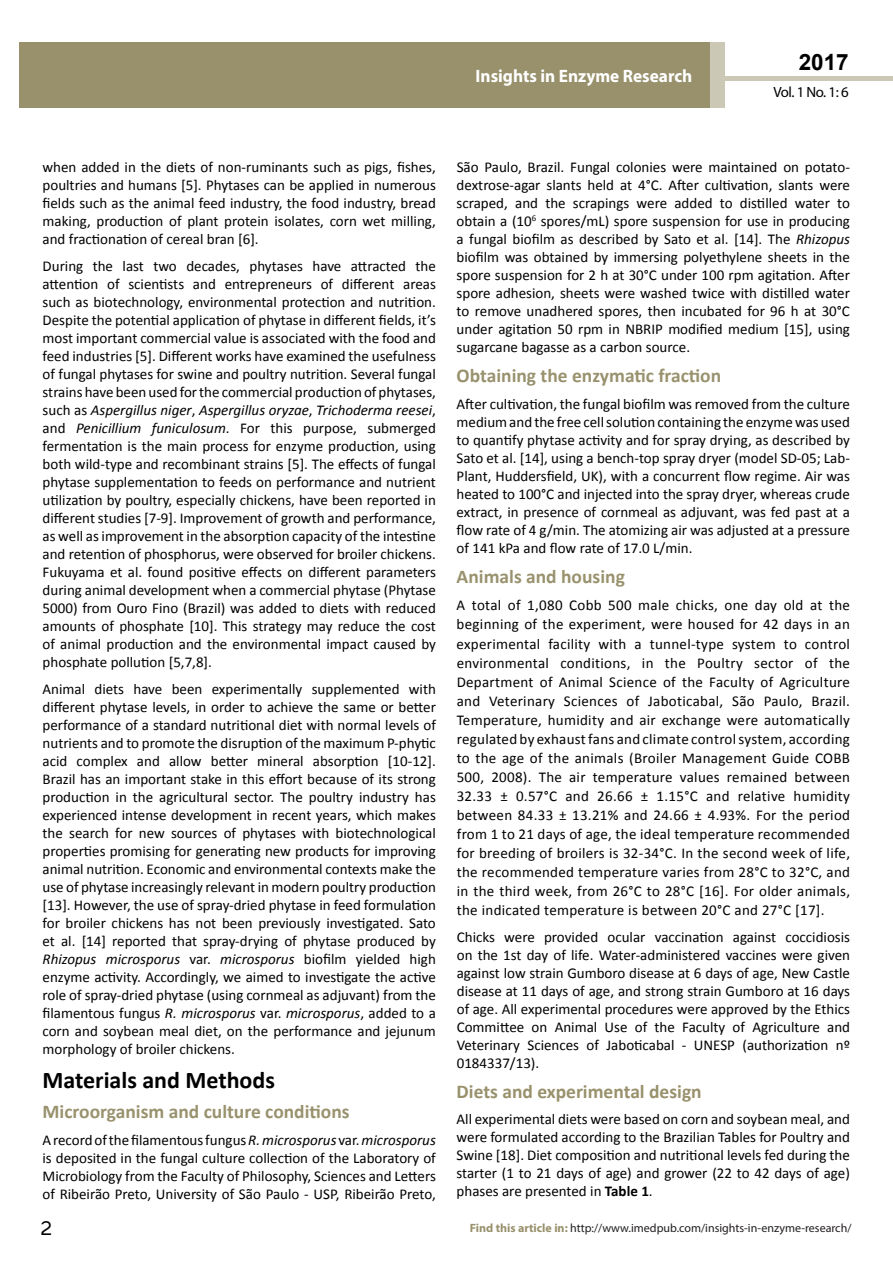
<style>
.page{position:relative;width:893px;height:1263px;background:#fff}
.page>*{position:absolute;margin:0;border:0;box-sizing:border-box;transform-origin:0 0}
.t1{font:25.5px "Tunga";color:#000}
.t2{font:700 24px "Calibri";color:#000}
.t3{font:700 22.5px "Arial";color:#000}
.t4{font:700 19.5px "Calibri";color:#99926e}
.t5{font:700 19.5px "Calibri";color:#98916c}
.t6{font:700 18px "Myriad Pro";color:#fff;scale:.96 1}
.t7{font:15px/18px "Calibri";color:#000;text-align:justify}
.t8{font:14.85px "Myriad Pro";color:#000}
.t9{font:12px "Myriad Pro";color:#221e1f}
.s1{font-style:italic}
.s2{font-weight:700}
.s3{font-weight:700;color:#98916c}
</style>
<div class="page">
<div style="left:725px;top:76px;width:168px;height:5px;background:#cbc8b5"></div>
<div style="left:709px;top:42px;width:16px;height:66px;background:#cbc8b5"></div>
<div style="left:19px;top:42px;width:690px;height:66px;background:#98916c"></div>
<p class="t6" style="left:476px;top:64px;width:227px">Insights in Enzyme Research</p>
<p class="t6" style="left:585px;top:74px;width:128px">ISSN 1698-9465</p>
<h3 class="t3" style="left:799px;top:47px;width:52px">2017</h3>
<p class="t8" style="left:773px;top:83px;width:77px">Vol. 1 No. 1: 6</p>
<p class="t7" style="left:43px;top:158px;width:395px">when added in the diets of non-ruminants such as pigs, fishes, poultries and humans [5]. Phytases can be applied in numerous fields such as the animal feed industry, the food industry, bread making, production of plant protein isolates, corn wet milling, and fractionation of cereal bran [6].</p>
<p class="t7" style="left:43px;top:257px;width:395px">During the last two decades, phytases have attracted the attention of scientists and entrepreneurs of different areas such as biotechnology, environmental protection and nutrition.<br>Despite the potential application of phytase in different fields, it’s most important commercial value is associated with the food and feed industries [5]. Different works have examined the usefulness of fungal phytases for swine and poultry nutrition. Several fungal strains have been used forthe commercial production of phytases, such as <span class="s1">Aspergillus niger</span>, <span class="s1">Aspergillus oryzae</span>, <span class="s1">Trichoderma reesei</span>, and <span class="s1">Penicillium funiculosum</span>. For this purpose, submerged fermentation is the main process for enzyme production, using both wild-type and recombinant strains [5]. The effects of fungal phytase supplementation to feeds on performance and nutrient utilization by poultry, especially chickens, have been reported in different studies [7-9]. Improvement of growth and performance, as well as improvement in the absorption capacity of the intestine and retention of phosphorus, were observed for broiler chickens.<br>Fukuyama et al. found positive effects on different parameters during animal development when a commercial phytase (Phytase 5000) from Ouro Fino (Brazil) was added to diets with reduced amounts of phosphate [10]. This strategy may reduce the cost of animal production and the environmental impact caused by phosphate pollution [5,7,8].</p>
<p class="t7" style="left:43px;top:679px;width:395px">Animal diets have been experimentally supplemented with different phytase levels, in order to achieve the same or better performance of a standard nutritional diet with normal levels of nutrients and to promote the disruption of the maximum P-phytic acid complex and allow better mineral absorption [10-12].<br>Brazil has an important stake in this effort because of its strong production in the agricultural sector. The poultry industry has experienced intense development in recent years, which makes the search for new sources of phytases with biotechnological properties promising for generating new products for improving animal nutrition. Economic and environmental contexts make the use of phytase increasingly relevant in modern poultry production [13]. However, the use of spray-dried phytase in feed formulation for broiler chickens has not been previously investigated. Sato et al. [14] reported that spray-drying of phytase produced by <span class="s1">Rhizopus microsporus</span> var. <span class="s1">microsporus</span> biofilm yielded high enzyme activity. Accordingly, we aimed to investigate the active role of spray-dried phytase (using cornmeal as adjuvant) from the filamentous fungus <span class="s1">R. microsporus</span> var. <span class="s1">microsporus</span>, added to a corn and soybean meal diet, on the performance and jejunum morphology of broiler chickens.</p>
<h2 class="t2" style="left:43px;top:1065px;width:234px">Materials and Methods</h2>
<h3 class="t4" style="left:43px;top:1099px;width:309px">Microorganism and culture conditions</h3>
<p class="t7" style="left:43px;top:1131px;width:395px">Arecordofthefilamentousfungus<span class="s1">R. microsporus</span> var.<span class="s1">microsporus </span>is deposited in the fungal culture collection of the Laboratory of Microbiology from the Faculty of Philosophy, Sciences and Letters of Ribeirão Preto, University of São Paulo - USP, Ribeirão Preto,</p>
<h1 class="t1" style="left:41px;top:1211px;width:13px">2</h1>
<p class="t7" style="left:457px;top:158px;width:395px">São Paulo, Brazil. Fungal colonies were maintained on potato&shy;dextrose-agar slants held at 4°C. After cultivation, slants were scraped, and the scrapings were added to distilled water to obtain a (10<sup>6</sup> spores/mL) spore suspension for use in producing a fungal biofilm as described by Sato et al. [14]. The <span class="s1">Rhizopus </span>biofilm was obtained by immersing polyethylene sheets in the spore suspension for 2 h at 30°C under 100 rpm agitation. After spore adhesion, sheets were washed twice with distilled water to remove unadhered spores, then incubated for 96 h at 30°C under agitation 50 rpm in NBRIP modified medium [15], using sugarcane bagasse as a carbon source.</p>
<h3 class="t4" style="left:457px;top:363px;width:266px">Obtaining the enzymatic fraction</h3>
<p class="t7" style="left:457px;top:395px;width:395px">After cultivation, the fungal biofilm was removed from the culture mediumand the free cellsolution containing the enzymewas used to quantify phytase activity and for spray drying, as described by Sato et al. [14], using a bench-top spray dryer (model SD-05; Lab-Plant, Huddersfield, UK), with a concurrent flow regime. Air was heated to 100°C and injected into the spray dryer, whereas crude extract, in presence of cornmeal as adjuvant, was fed past at a flow rate of 4 g/min. The atomizing air was adjusted at a pressure of 141 kPa and flow rate of 17.0 L/min.</p>
<h3 class="t4" style="left:457px;top:564px;width:170px">Animals and housing</h3>
<p class="t7" style="left:457px;top:596px;width:395px;line-height:19px">A total of 1,080 Cobb 500 male chicks, one day old at the beginning of the experiment, were housed for 42 days in an experimental facility with a tunnel-type system to control environmental conditions, in the Poultry sector of the Department of Animal Science of the Faculty of Agriculture and Veterinary Sciences of Jaboticabal, São Paulo, Brazil.<br>Temperature, humidity and air exchange were automatically regulated by exhaustfans and climate controlsystem, according to the age of the animals (Broiler Management Guide COBB 500, 2008). The air temperature values remained between 32.33 ± 0.57°C and 26.66 ± 1.15°C and relative humidity between 84.33 ± 13.21% and 24.66 ± 4.93%. For the period from 1 to 21 days of age, the ideal temperature recommended for breeding of broilers is 32-34°C. In the second week of life, the recommended temperature varies from 28°C to 32°C, and in the third week, from 26°C to 28°C [16]. For older animals, the indicated temperature is between 20°C and 27°C [17].</p>
<p class="t7" style="left:457px;top:928px;width:395px">Chicks were provided ocular vaccination against coccidiosis on the 1st day of life. Water-administered vaccines were given against low strain Gumboro disease at 6 days of age, New Castle disease at 11 days of age, and strong strain Gumboro at 16 days of age. All experimental procedures were approved by the Ethics Committee on Animal Use of the Faculty of Agriculture and Veterinary Sciences of Jaboticabal - UNESP (authorization nº 0184337/13).</p>
<h3 class="t5" style="left:457px;top:1079px;width:247px">Diets and experimental design</h3>
<p class="t7" style="left:457px;top:1110px;width:395px">All experimental diets were based on corn and soybean meal, and were formulated according to the Brazilian Tables for Poultry and Swine [18]. Diet composition and nutritional levels fed during the starter (1 to 21 days of age) and grower (22 to 42 days of age) phases are presented in <span class="s2">Table 1</span>.</p>
<p class="t9" style="left:470px;top:1220px;width:383px"><span class="s3">Find this article in:</span> http://www.imedpub.com/insights-in-enzyme-research/</p>
</div>
